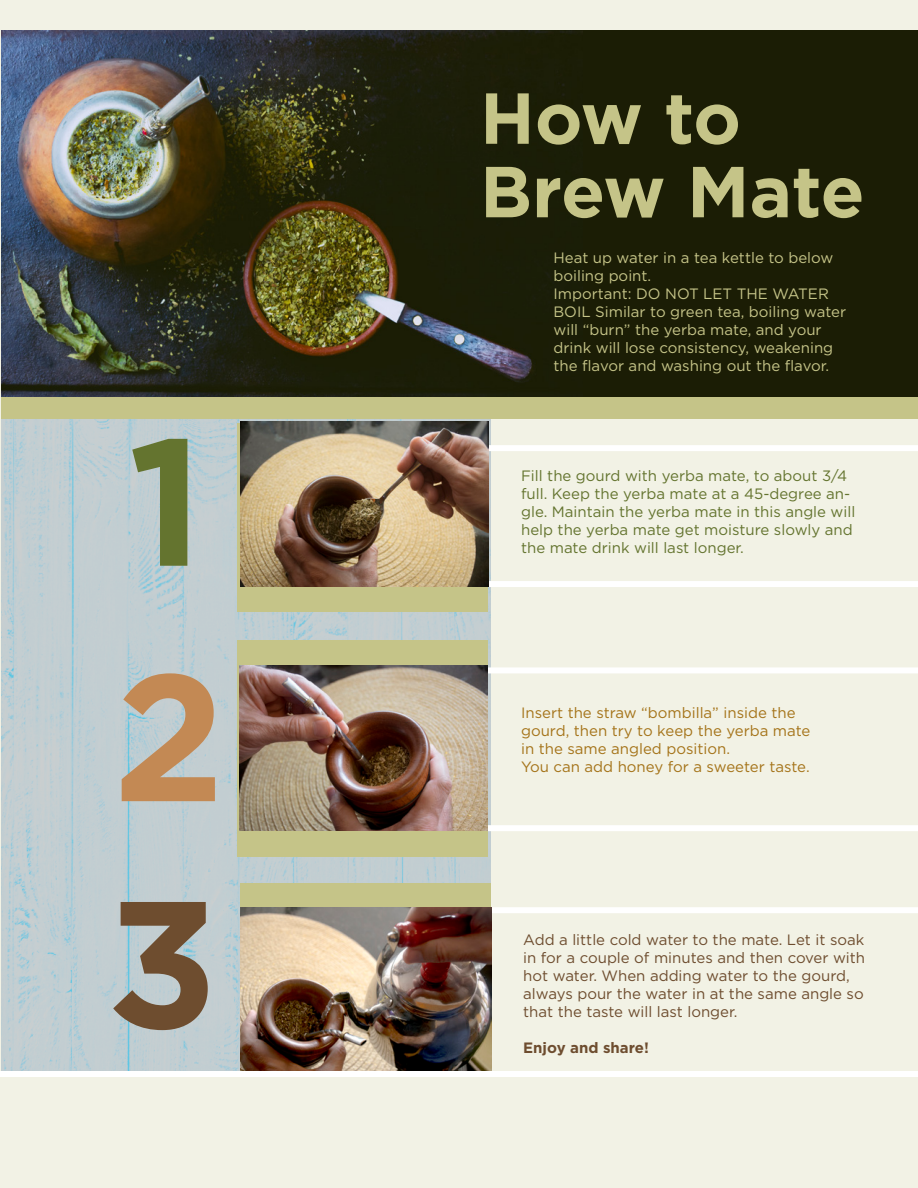
<style>
.page{position:relative;width:918px;height:1188px;background:#f2f2e5}
.page>*{position:absolute;margin:0;border:0;box-sizing:border-box;transform-origin:0 0}
.t1{font:700 180px "Gotham";color:#64742f}
.t2{font:700 180px "Gotham";color:#c38954}
.t3{font:700 180px "Gotham";color:#6e4d2f}
.t4{font:700 72px "Gotham";letter-spacing:-.015em;color:#c5c488}
.t5{font:15px/18px "Gotham";color:#c5c488}
.t6{font:15px/18px "Gotham";color:#64742f}
.t7{font:15px/18px "Gotham";color:#6e4d2f}
.t8{font:15px/18px "Gotham";color:#a5741a}
.t9{font:700 15px "Gotham";color:#6e4d2f}
</style>
<div class="page">
<img style="left:2px;top:419px;width:489px;height:652px">
<img style="left:2px;top:30px;width:582px;height:367px">
<div style="left:584px;top:30px;width:334px;height:367px;background:#1b1d05"></div>
<div style="left:2px;top:397px;width:916px;height:22px;background:#c5c488"></div>
<div style="left:488px;top:445px;width:430px;height:6px;background:#fff"></div>
<div style="left:488px;top:581px;width:430px;height:6px;background:#fff"></div>
<div style="left:488px;top:667px;width:430px;height:6px;background:#fff"></div>
<div style="left:488px;top:825px;width:430px;height:6px;background:#fff"></div>
<div style="left:488px;top:907px;width:430px;height:6px;background:#fff"></div>
<div style="left:237px;top:640px;width:251px;height:217px;background:#c5c488"></div>
<div style="left:240px;top:883px;width:251px;height:193px;background:#c5c488"></div>
<div style="left:238px;top:423px;width:250px;height:189px;background:#c5c488"></div>
<img style="left:240px;top:421px;width:249px;height:166px">
<img style="left:239px;top:665px;width:249px;height:166px">
<img style="left:240px;top:907px;width:251px;height:164px">
<div style="left:0;top:1071px;width:918px;height:6px;background:#fff"></div>
<p class="t1" style="left:128px;top:398px;width:77px">1</p>
<p class="t2" style="left:113px;top:633px;width:114px">2</p>
<p class="t3" style="left:106px;top:860px;width:113px">3</p>
<p class="t4" style="left:480px;top:77px;width:262px">How to</p>
<p class="t4" style="left:480px;top:150px;width:386px">Brew Mate</p>
<p class="t5" style="left:554px;top:249px;width:281px">Heat up water in a tea kettle to below boiling point.</p>
<p class="t5" style="left:554px;top:285px;width:294px">Important: DO NOT LET THE WATER BOIL Similar to green tea, boiling water will “burn” the yerba mate, and your drink will lose consistency, weakening the flavor and washing out the flavor.</p>
<p class="t6" style="left:521px;top:466px;width:336px">Fill the gourd with yerba mate, to about 3/4 full. Keep the yerba mate at a 45-degree an&shy;gle. Maintain the yerba mate in this angle will help the yerba mate get moisture slowly and the mate drink will last longer.</p>
<p class="t8" style="left:521px;top:704px;width:291px">Insert the straw “bombilla” inside the gourd, then try to keep the yerba mate in the same angled position.</p>
<p class="t8" style="left:521px;top:758px;width:290px">You can add honey for a sweeter taste.</p>
<p class="t7" style="left:523px;top:930px;width:343px">Add a little cold water to the mate. Let it soak in for a couple of minutes and then cover with hot water. When adding water to the gourd, always pour the water in at the same angle so that the taste will last longer.</p>
<p class="t9" style="left:523px;top:1039px;width:127px">Enjoy and share!</p>
</div>
